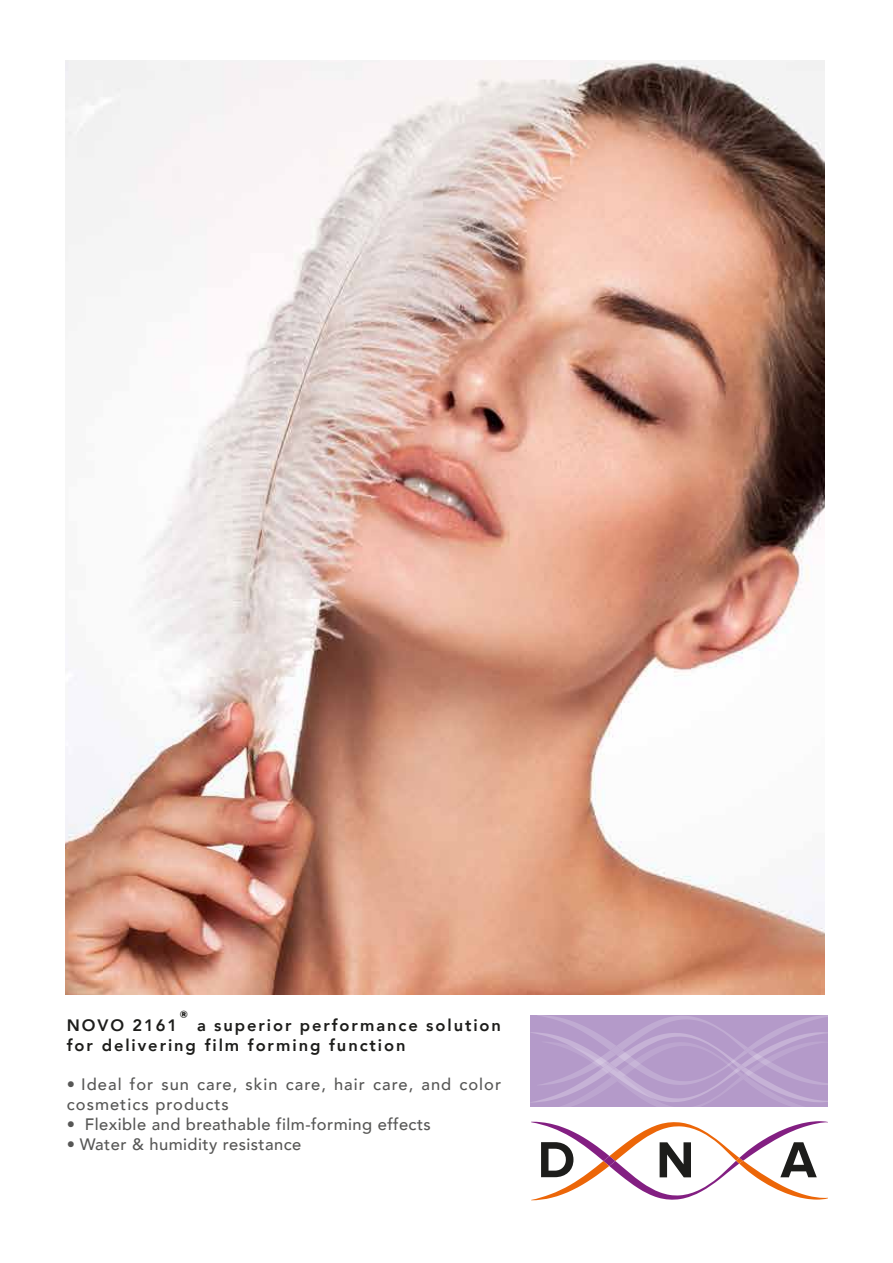
<style>
.page{position:relative;width:893px;height:1263px;background:#fff}
.page>*{position:absolute;margin:0;border:0;box-sizing:border-box;transform-origin:0 0}
.t1{font:800 16.5px/19.8px "Avenir";letter-spacing:.115em;color:#1d1d1b}
.t2{font:500 16.5px "Avenir";letter-spacing:.025em;color:#575756}
.t3{font:500 16.5px/19.8px "Avenir";letter-spacing:.06em;color:#575756}
.t4{font:800 15.75px "Avenir Next";color:#1d1d1b}
</style>
<div class="page">
<img style="left:65px;top:60px;width:760px;height:934px">
<svg style="left:531px;top:1121px;width:297px;height:79px"></svg>
<svg style="left:530px;top:1015px;width:298px;height:92px;background:#b79fcb"></svg>
<p class="t4" style="left:179px;top:1007px;width:11px">®</p>
<p class="t1" style="left:67px;top:1015px;width:436px;text-indent:130px">a superior performance solution for delivering film forming function</p>
<p class="t3" style="left:67px;top:1074px;width:436px">• Ideal for sun care, skin care, hair care, and color cosmetics products</p>
<p class="t2" style="left:67px;top:1110px;width:366px">• Flexible and breathable film-forming effects</p>
<p class="t2" style="left:67px;top:1130px;width:236px">• Water &amp; humidity resistance</p>
<p class="t1" style="left:67px;top:1015px;width:112px">NOVO 2161</p>
</div>
